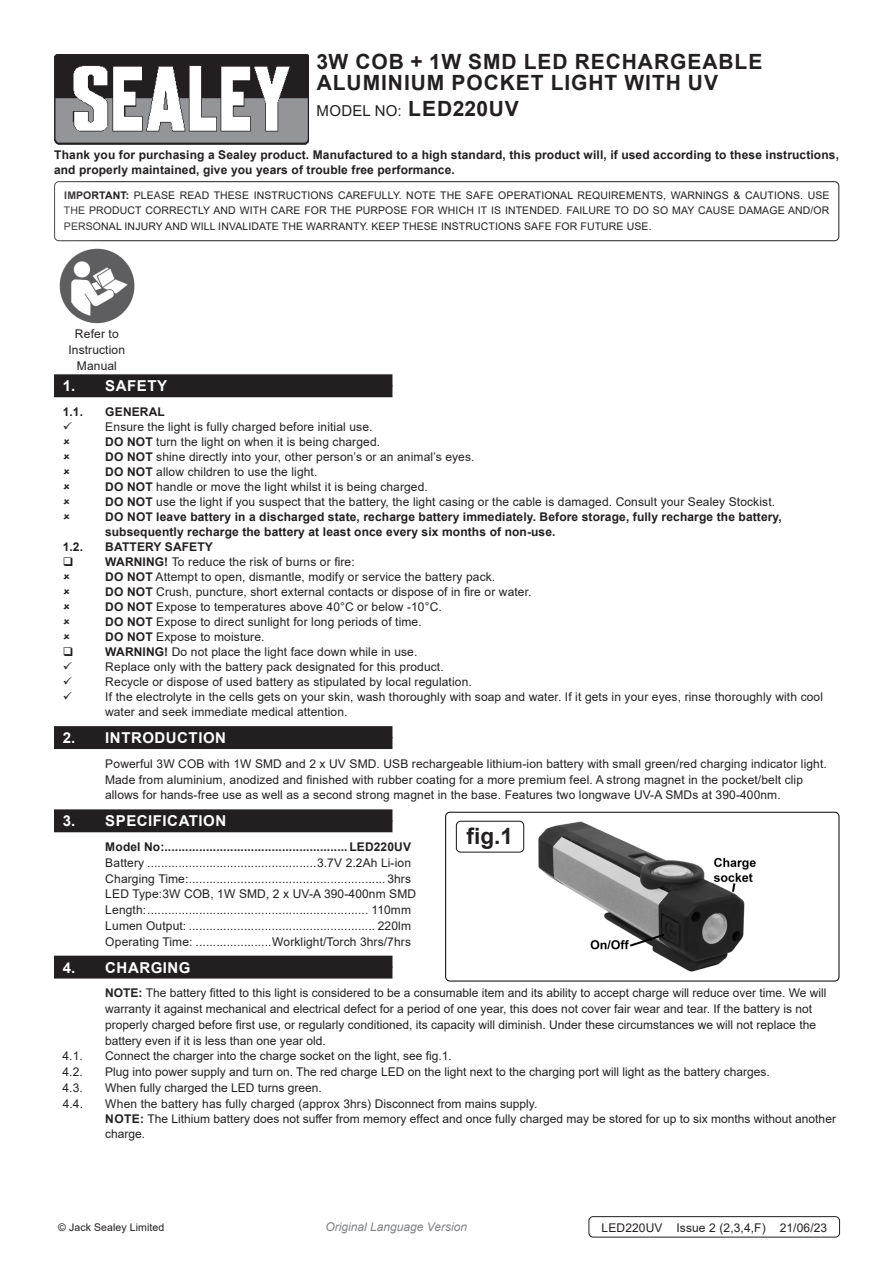
<style>
.page{position:relative;width:893px;height:1263px;background:#fff}
.page>*{position:absolute;margin:0;border:0;box-sizing:border-box;transform-origin:0 0}
.t1{font:700 22.5px "Arial";color:#231f20}
.Instructions_Model_N{font:700 21px/21px "Arial";letter-spacing:.045em;color:#231f20}
.t2{font:700 15px "Arial";letter-spacing:.035em;color:#fff}
.Instructions_Model_N-2{font:15px "Arial";letter-spacing:.01em;color:#231f20}
.Body_tabbed{font:12px/15.8px "Arial";letter-spacing:.01em;color:#231f20}
.Specifications__Tabb{font:12px "Arial";letter-spacing:.01em;color:#231f20}
.Body{font:700 12px/15.8px "Arial";letter-spacing:.01em;color:#231f20}
.Specifications__Tabb-2{font:700 12px "Arial";letter-spacing:.01em;color:#231f20}
.Body__Footer{font:12px "Arial";letter-spacing:.01em;color:#231f20}
.Body-2{font:12px/15.8px "Arial";letter-spacing:.01em;color:#231f20;text-align:center}
.t3{font:italic 12px "Arial";color:#808285}
.Body__Justified__7pt{font:10.5px/15.8px "Arial";letter-spacing:.01em;color:#231f20;text-align:justify}
.s1{font-weight:700;font-size:21px}
.s2{font-weight:700}
</style>
<div class="page">
<img style="left:54px;top:54px;width:255px;height:90px">
<div style="left:54px;top:181px;width:785px;height:60px;border:1px solid #231f20;border-radius:4px"></div>
<div style="left:54px;top:385px;width:338px;height:12px;background:#231f20"></div>
<div style="left:54px;top:374px;width:338px;height:12px;background:#231f20"></div>
<div style="left:54px;top:737px;width:338px;height:12px;background:#231f20"></div>
<div style="left:54px;top:726px;width:338px;height:12px;background:#231f20"></div>
<div style="left:54px;top:820px;width:338px;height:12px;background:#231f20"></div>
<div style="left:54px;top:809px;width:338px;height:12px;background:#231f20"></div>
<div style="left:54px;top:966px;width:338px;height:12px;background:#231f20"></div>
<div style="left:54px;top:956px;width:338px;height:12px;background:#231f20"></div>
<img style="left:59px;top:248px;width:76px;height:76px">
<div style="left:456px;top:821px;width:68px;height:32px;border:1px solid #231f20;border-radius:4px"></div>
<img style="left:538px;top:821px;width:218px;height:151px">
<div style="left:445px;top:812px;width:394px;height:169px;border:1px solid #000;border-radius:4px"></div>
<div style="left:588px;top:1216px;width:252px;height:21px;border:1px solid #231f20;border-radius:4px"></div>
<p class="Instructions_Model_N" style="left:316px;top:52px;width:447px">3W COB + 1W SMD LED RECHARGEABLE<br>ALUMINIUM POCKET LIGHT WITH UV</p>
<p class="Instructions_Model_N-2" style="left:317px;top:100px;width:204px">MODEL NO: <span class="s1">LED220UV</span></p>
<p class="Body" style="left:54px;top:147px;width:786px">Thank you for purchasing a Sealey product. Manufactured to a high standard, this product will, if used according to these instructions, and properly maintained, give you years of trouble free performance.</p>
<p class="Body__Justified__7pt" style="left:64px;top:187px;width:767px"><span class="s2">IMPORTANT:</span> PLEASE READ THESE INSTRUCTIONS CAREFULLY. NOTE THE SAFE OPERATIONAL REQUIREMENTS, WARNINGS &amp; CAUTIONS. USE THE PRODUCT CORRECTLY AND WITH CARE FOR THE PURPOSE FOR WHICH IT IS INTENDED. FAILURE TO DO SO MAY CAUSE DAMAGE AND/OR PERSONAL INJURY AND WILL INVALIDATE THE WARRANTY. KEEP THESE INSTRUCTIONS SAFE FOR FUTURE USE.</p>
<p class="Body-2" style="left:68px;top:326px;width:58px">Refer to<br>Instruction</p>
<p class="Body-2" style="left:77px;top:358px;width:42px">Manual</p>
<p class="t2" style="left:63px;top:375px;width:106px">1. SAFETY</p>
<p class="Body" style="left:63px;top:404px;width:22px">1.1.</p>
<p class="Body" style="left:105px;top:404px;width:61px">GENERAL</p>
<p class="Body_tabbed" style="left:105px;top:419px;width:269px">Ensure the light is fully charged before initial use.</p>
<p class="Body_tabbed" style="left:105px;top:434px;width:276px"><span class="s2">DO NOT</span> turn the light on when it is being charged.</p>
<p class="Body_tabbed" style="left:105px;top:449px;width:371px"><span class="s2">DO NOT</span> shine directly into your, other person’s or an animal’s eyes.</p>
<p class="Body_tabbed" style="left:105px;top:464px;width:214px"><span class="s2">DO NOT</span> allow children to use the light.</p>
<p class="Body_tabbed" style="left:105px;top:479px;width:324px"><span class="s2">DO NOT</span> handle or move the light whilst it is being charged.</p>
<p class="Body_tabbed" style="left:105px;top:494px;width:671px"><span class="s2">DO NOT</span> use the light if you suspect that the battery, the light casing or the cable is damaged. Consult your Sealey Stockist.</p>
<p class="Body" style="left:105px;top:509px;width:678px;line-height:15px">DO NOT leave battery in a discharged state, recharge battery immediately. Before storage, fully recharge the battery, subsequently recharge the battery at least once every six months of non-use.</p>
<p class="Body" style="left:63px;top:539px;width:22px">1.2.</p>
<p class="Body" style="left:105px;top:539px;width:109px">BATTERY SAFETY</p>
<p class="Body_tabbed" style="left:105px;top:554px;width:251px"><span class="s2">WARNING!</span> To reduce the risk of burns or fire:</p>
<p class="Body_tabbed" style="left:105px;top:569px;width:391px"><span class="s2">DO NOT</span> Attempt to open, dismantle, modify or service the battery pack.</p>
<p class="Body_tabbed" style="left:105px;top:584px;width:428px"><span class="s2">DO NOT</span> Crush, puncture, short external contacts or dispose of in fire or water.</p>
<p class="Body_tabbed" style="left:105px;top:599px;width:338px"><span class="s2">DO NOT</span> Expose to temperatures above 40°C or below -10°C.</p>
<p class="Body_tabbed" style="left:105px;top:614px;width:318px"><span class="s2">DO NOT</span> Expose to direct sunlight for long periods of time.</p>
<p class="Body_tabbed" style="left:105px;top:629px;width:161px"><span class="s2">DO NOT</span> Expose to moisture.</p>
<p class="Body_tabbed" style="left:105px;top:644px;width:314px"><span class="s2">WARNING!</span> Do not place the light face down while in use.</p>
<p class="Body_tabbed" style="left:105px;top:659px;width:340px">Replace only with the battery pack designated for this product.</p>
<p class="Body_tabbed" style="left:105px;top:674px;width:368px">Recycle or dispose of used battery as stipulated by local regulation.</p>
<p class="Body_tabbed" style="left:105px;top:689px;width:719px;line-height:15px">If the electrolyte in the cells gets on your skin, wash thoroughly with soap and water. If it gets in your eyes, rinse thoroughly with cool water and seek immediate medical attention.</p>
<p class="t2" style="left:63px;top:727px;width:165px">2. INTRODUCTION</p>
<p class="Body_tabbed" style="left:105px;top:756px;width:723px">Powerful 3W COB with 1W SMD and 2 x UV SMD. USB rechargeable lithium-ion battery with small green/red charging indicator light.<br>Made from aluminium, anodized and finished with rubber coating for a more premium feel. A strong magnet in the pocket/belt clip allows for hands-free use as well as a second strong magnet in the base. Features two longwave UV-A SMDs at 390-400nm.</p>
<p class="t2" style="left:63px;top:810px;width:165px">3. SPECIFICATION</p>
<p class="Specifications__Tabb-2" style="left:105px;top:838px;width:307px">Model No:..................................................... LED220UV</p>
<p class="Specifications__Tabb" style="left:105px;top:854px;width:307px">Battery .................................................3.7V 2.2Ah Li-ion</p>
<p class="Specifications__Tabb" style="left:105px;top:870px;width:307px">Charging Time:......................................................... 3hrs</p>
<p class="Specifications__Tabb" style="left:105px;top:886px;width:312px">LED Type:3W COB, 1W SMD, 2 x UV-A 390-400nm SMD</p>
<p class="Specifications__Tabb" style="left:105px;top:901px;width:307px">Length:................................................................ 110mm</p>
<p class="Specifications__Tabb" style="left:105px;top:917px;width:307px">Lumen Output: ...................................................... 220lm</p>
<p class="Specifications__Tabb" style="left:105px;top:933px;width:307px">Operating Time: ......................Worklight/Torch 3hrs/7hrs</p>
<p class="t2" style="left:63px;top:957px;width:129px">4. CHARGING</p>
<p class="Body_tabbed" style="left:105px;top:985px;width:723px"><span class="s2">NOTE:</span> The battery fitted to this light is considered to be a consumable item and its ability to accept charge will reduce over time. We will warranty it against mechanical and electrical defect for a period of one year, this does not cover fair wear and tear. If the battery is not properly charged before first use, or regularly conditioned, its capacity will diminish. Under these circumstances we will not replace the battery even if it is less than one year old.</p>
<p class="Body_tabbed" style="left:63px;top:1048px;width:22px">4.1.</p>
<p class="Body_tabbed" style="left:105px;top:1048px;width:348px">Connect the charger into the charge socket on the light, see fig.1.</p>
<p class="Body_tabbed" style="left:63px;top:1064px;width:22px">4.2.</p>
<p class="Body_tabbed" style="left:105px;top:1064px;width:666px">Plug into power supply and turn on. The red charge LED on the light next to the charging port will light as the battery charges.</p>
<p class="Body_tabbed" style="left:63px;top:1080px;width:22px">4.3.</p>
<p class="Body_tabbed" style="left:105px;top:1080px;width:218px">When fully charged the LED turns green.</p>
<p class="Body_tabbed" style="left:63px;top:1095px;width:22px">4.4.</p>
<p class="Body_tabbed" style="left:105px;top:1095px;width:434px">When the battery has fully charged (approx 3hrs) Disconnect from mains supply.</p>
<p class="Body_tabbed" style="left:105px;top:1111px;width:732px;line-height:15px"><span class="s2">NOTE:</span> The Lithium battery does not suffer from memory effect and once fully charged may be stored for up to six months without another charge.</p>
<p class="t1" style="left:467px;top:820px;width:48px">fig.1</p>
<p class="Body__Justified__7pt" style="left:58px;top:1219px;width:108px">© Jack Sealey Limited</p>
<p class="t3" style="left:325px;top:1219px;width:143px">Original Language Version</p>
<p class="Body__Footer" style="left:601px;top:1219px;width:227px">LED220UV Issue 2 (2,3,4,F) 21/06/23</p>
</div>
